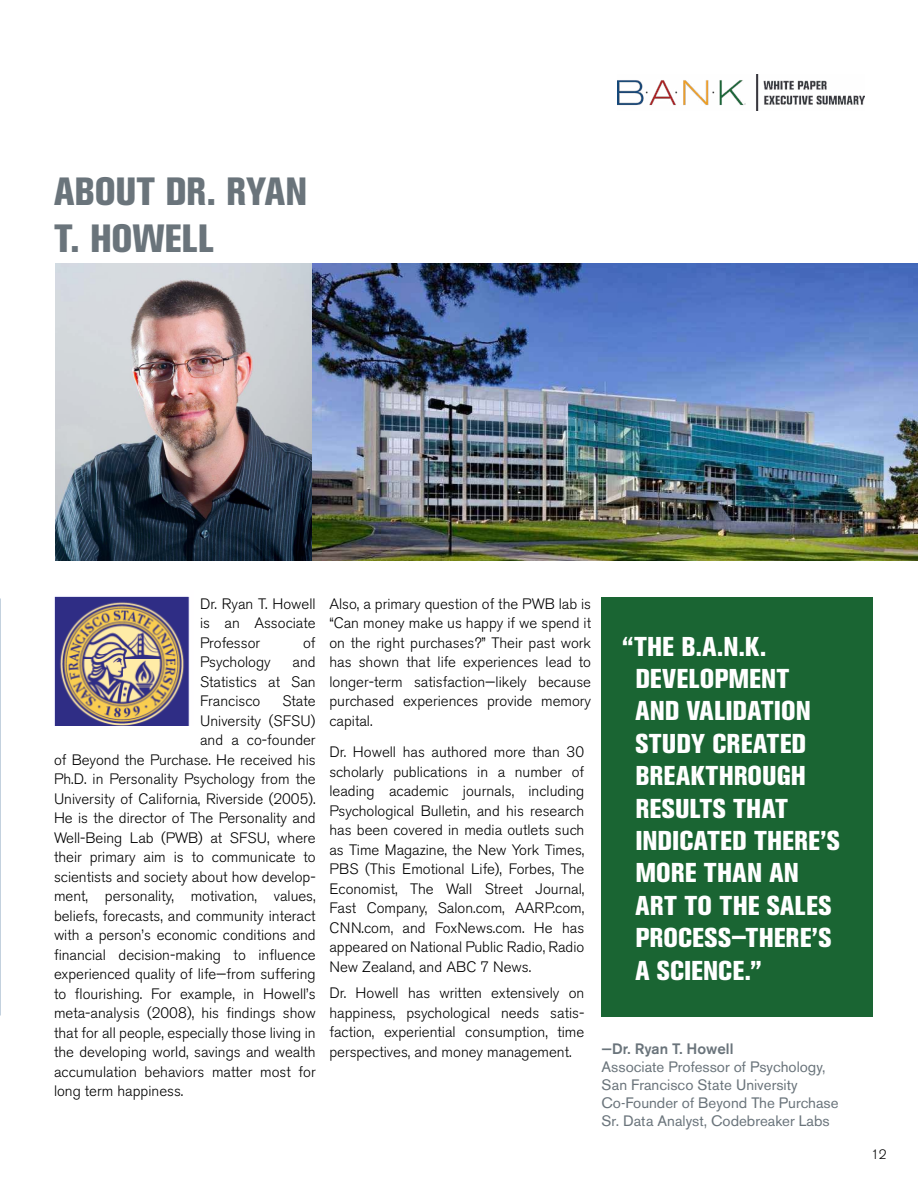
<style>
.page{position:relative;width:918px;height:1188px;background:#fff}
.page>*{position:absolute;margin:0;border:0;box-sizing:border-box;transform-origin:0 0}
.t1{font:800 condensed 39px "Akzidenz Grotesk BE";color:#6a747b}
.t2{font:800 condensed 27px/32.4px "Akzidenz Grotesk BE";letter-spacing:.005em;color:#fff}
.t3{font:300 15px/19.5px "Akzidenz Grotesk BE";color:#000;text-align:justify}
.t4{font:15px/18px "Akzidenz Grotesk BE";color:#6a747b}
.t5{font:500 15px "Akzidenz Grotesk BE";color:#6a747b}
.t6{font:300 13.5px "Akzidenz Grotesk BE";color:#000}
</style>
<div class="page">
<img style="left:56px;top:263px;width:862px;height:298px">
<img style="left:54px;top:596px;width:136px;height:129px">
<div style="left:602px;top:598px;width:271px;height:419px;background:#1a6533"></div>
<img style="left:617px;top:75px;width:247px;height:35px">
<h1 class="t1" style="left:54px;top:169px;width:22px">ABOUT</h1>
<h1 class="t1" style="left:165px;top:169px;width:82px">DR . RYAN</h1>
<h1 class="t1" style="left:54px;top:216px;width:58px">T. HOWELL</h1>
<p class="t3" style="left:200px;top:594px;width:117px">Dr. Ryan T. Howell is an Associate Professor</p>
<p class="t3" style="left:303px;top:633px;width:14px">of</p>
<p class="t3" style="left:200px;top:653px;width:117px;text-indent:92px">and Statistics at San Francisco</p>
<p class="t3" style="left:200px;top:653px;width:72px">Psychology</p>
<p class="t3" style="left:283px;top:692px;width:35px">State</p>
<p class="t3" style="left:200px;top:711px;width:117px">University (SFSU)</p>
<p class="t3" style="left:200px;top:731px;width:117px">and a co-founder</p>
<p class="t3" style="left:54px;top:750px;width:263px">of Beyond the Purchase. He received his</p>
<p class="t3" style="left:54px;top:770px;width:263px">Ph.D. in Personality Psychology from the</p>
<p class="t3" style="left:54px;top:789px;width:263px">University of California, Riverside (2005).</p>
<p class="t3" style="left:54px;top:809px;width:263px">He is the director of The Personality and</p>
<p class="t3" style="left:54px;top:828px;width:263px">Well-Being Lab (PWB) at SFSU, where</p>
<p class="t3" style="left:54px;top:848px;width:263px">their primary aim is to communicate to</p>
<p class="t3" style="left:54px;top:867px;width:263px">scientists and society about how develop-</p>
<p class="t3" style="left:54px;top:887px;width:263px">ment, personality, motivation, values,</p>
<p class="t3" style="left:54px;top:906px;width:263px">beliefs, forecasts, and community interact</p>
<p class="t3" style="left:54px;top:926px;width:263px">with a person’s economic conditions and</p>
<p class="t3" style="left:54px;top:945px;width:263px">financial decision-making to influence</p>
<p class="t3" style="left:54px;top:965px;width:263px">experienced quality of life—from suffering</p>
<p class="t3" style="left:54px;top:984px;width:263px">to flourishing. For example, in Howell’s</p>
<p class="t3" style="left:54px;top:1004px;width:263px">meta-analysis (2008), his findings show</p>
<p class="t3" style="left:54px;top:1023px;width:263px">that for all people, especially those living in</p>
<p class="t3" style="left:54px;top:1043px;width:263px">the developing world, savings and wealth</p>
<p class="t3" style="left:54px;top:1062px;width:263px">accumulation behaviors matter most for</p>
<p class="t3" style="left:54px;top:1082px;width:131px">long term happiness.</p>
<p class="t3" style="left:329px;top:594px;width:263px">Also, a primary question of the PWB lab is “Can money make us happy if we spend it on the right purchases?” Their past work has shown that life experiences lead to longer-term satisfaction—likely because purchased experiences provide memory capital.</p>
<p class="t3" style="left:329px;top:743px;width:256px">Dr. Howell has authored more than 30 scholarly publications in a number of leading academic journals, including Psychological Bulletin, and his research has been covered in media outlets such as Time Magazine, the New York Times, PBS (This Emotional Life), Forbes, The Economist, The Wall Street Journal, Fast Company, Salon.com, AARP.com, CNN.com, and FoxNews.com. He has appeared on National Public Radio, Radio New Zealand, and ABC 7 News.</p>
<p class="t3" style="left:329px;top:983px;width:256px">Dr. Howell has written extensively on happiness, psychological needs satis&shy;faction, experiential consumption, time perspectives, and money management.</p>
<h2 class="t2" style="left:635px;top:630px;width:206px;text-indent:-14px">“THE B.A.N.K.<br>DEVELOPMENT<br>AND VALIDATION<br>STUDY CREATED<br>BREAKTHROUGH<br>RESULTS THAT<br>INDICATED THERE’S<br>MORE THAN AN<br>ART TO THE SALES<br>PROCESS—THERE’S<br>A SCIENCE.”</h2>
<p class="t5" style="left:602px;top:1040px;width:133px">—Dr. Ryan T. Howell</p>
<p class="t4" style="left:602px;top:1058px;width:238px">Associate Professor of Psychology, San Francisco State University Co-Founder of Beyond The Purchase Sr. Data Analyst, Codebreaker Labs</p>
<p class="t6" style="left:871px;top:1147px;width:17px">12</p>
</div>
